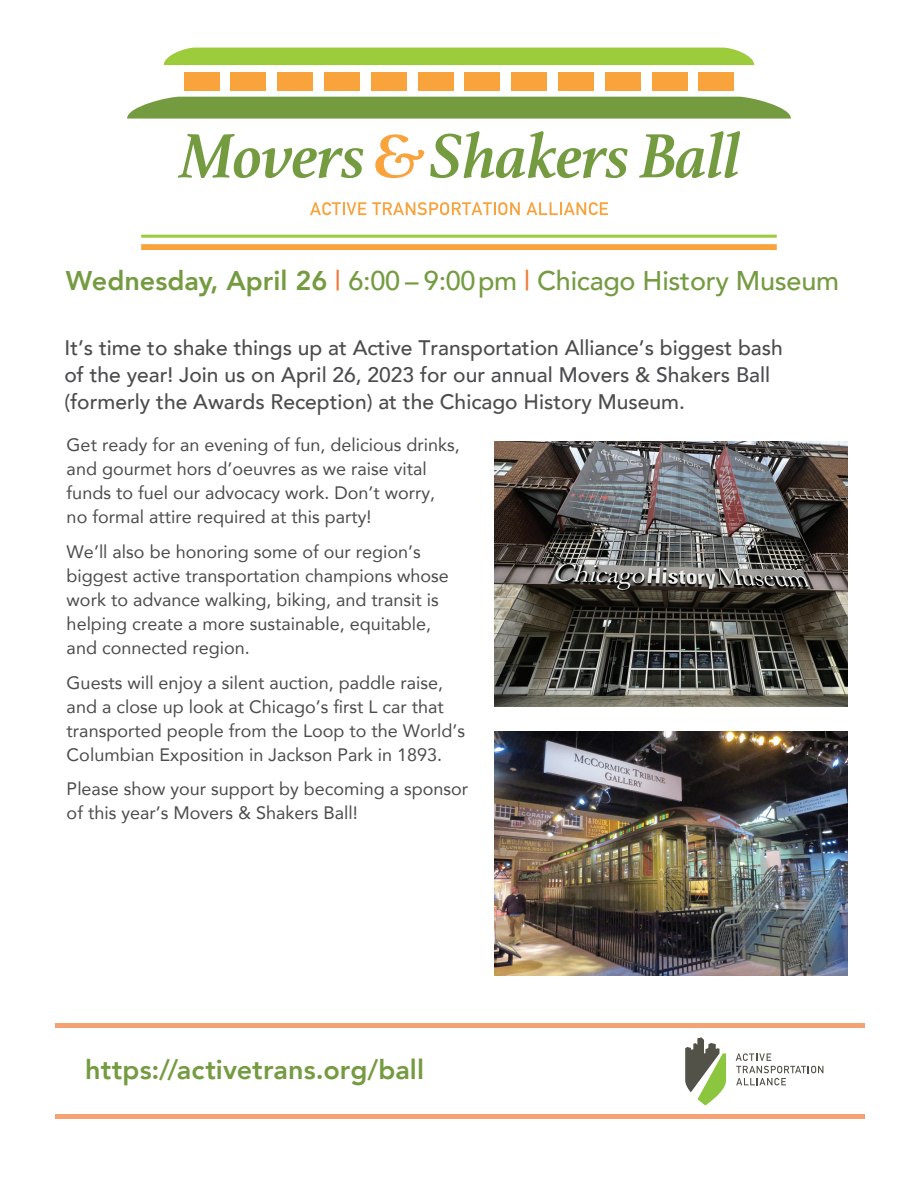
<style>
.page{position:relative;width:918px;height:1188px;background:#fff}
.page>*{position:absolute;margin:0;border:0;box-sizing:border-box;transform-origin:0 0}
.t1{font:500 27px "Avenir";letter-spacing:-.01em;color:#759b41}
.t2{font:800 27px "Avenir";color:#759b41}
.t3{font:500 22.5px "Avenir";color:#759b41}
.t4{font:500 21px/27px "Avenir";color:#4b4c4d}
.t5{font:18px/24px "Avenir";color:#4b4c4d}
.s1{font-weight:800}
.s2{color:#f37939}
</style>
<div class="page">
<svg style="left:685px;top:1037px;width:41px;height:68px"></svg>
<svg style="left:736px;top:1053px;width:87px;height:32px"></svg>
<img style="left:494px;top:441px;width:354px;height:266px">
<img style="left:494px;top:731px;width:354px;height:244px">
<svg style="left:178px;top:134px;width:185px;height:44px"></svg>
<svg style="left:375px;top:131px;width:253px;height:47px"></svg>
<svg style="left:639px;top:131px;width:101px;height:47px"></svg>
<svg style="left:310px;top:202px;width:56px;height:13px"></svg>
<svg style="left:372px;top:202px;width:148px;height:13px"></svg>
<svg style="left:526px;top:202px;width:82px;height:13px"></svg>
<div style="left:164px;top:48px;width:590px;height:17px;background:#9ccb3b"></div>
<svg style="left:127px;top:97px;width:664px;height:22px;background:#7da14d"></svg>
<div style="left:184px;top:72px;width:35px;height:19px;background:#f9a33d"></div>
<div style="left:231px;top:72px;width:35px;height:19px;background:#f9a33d"></div>
<div style="left:278px;top:72px;width:35px;height:19px;background:#f9a33d"></div>
<div style="left:324px;top:72px;width:36px;height:19px;background:#f9a33d"></div>
<div style="left:371px;top:72px;width:35px;height:19px;background:#f9a33d"></div>
<div style="left:418px;top:72px;width:35px;height:19px;background:#f9a33d"></div>
<div style="left:465px;top:72px;width:35px;height:19px;background:#f9a33d"></div>
<div style="left:512px;top:72px;width:35px;height:19px;background:#f9a33d"></div>
<div style="left:558px;top:72px;width:36px;height:19px;background:#f9a33d"></div>
<div style="left:605px;top:72px;width:35px;height:19px;background:#f9a33d"></div>
<div style="left:652px;top:72px;width:35px;height:19px;background:#f9a33d"></div>
<div style="left:699px;top:72px;width:35px;height:19px;background:#f9a33d"></div>
<hr style="left:141px;top:235px;width:636px;height:3px;background:#9ccb3b">
<div style="left:141px;top:244px;width:636px;height:6px;background:#f9a33d"></div>
<hr style="left:55px;top:1024px;width:810px;height:4px;background:#f6a174">
<hr style="left:55px;top:1115px;width:810px;height:4px;background:#f6a174">
<h1 class="t1" style="left:66px;top:257px;width:775px"><span class="s1">Wednesday, April 26</span> <span class="s2">|</span> 6:00 – 9:00pm <span class="s2">|</span> Chicago History Museum</h1>
<p class="t3" style="left:161px;top:261px;width:599px">April 26, 2023 | 5:30–8:30pm | Chicago History Museum</p>
<p class="t4" style="left:64px;top:333px;width:720px">It’s time to shake things up at Active Transportation Alliance’s biggest bash of the year! Join us on April 26, 2023 for our annual Movers &amp; Shakers Ball (formerly the Awards Reception) at the Chicago History Museum.</p>
<p class="t5" style="left:67px;top:432px;width:395px">Get ready for an evening of fun, delicious drinks, and gourmet hors d’oeuvres as we raise vital funds to fuel our advocacy work. Don’t worry, no formal attire required at this party!</p>
<p class="t5" style="left:67px;top:539px;width:384px">We’ll also be honoring some of our region’s biggest active transportation champions whose work to advance walking, biking, and transit is helping create a more sustainable, equitable, and connected region.</p>
<p class="t5" style="left:67px;top:670px;width:400px">Guests will enjoy a silent auction, paddle raise, and a close up look at Chicago’s first L car that transported people from the Loop to the World’s Columbian Exposition in Jackson Park in 1893.</p>
<p class="t5" style="left:67px;top:777px;width:403px">Please show your support by becoming a sponsor of this year’s Movers &amp; Shakers Ball!</p>
<h1 class="t2" style="left:85px;top:1048px;width:340px">https://activetrans.org/ball</h1>
</div>
